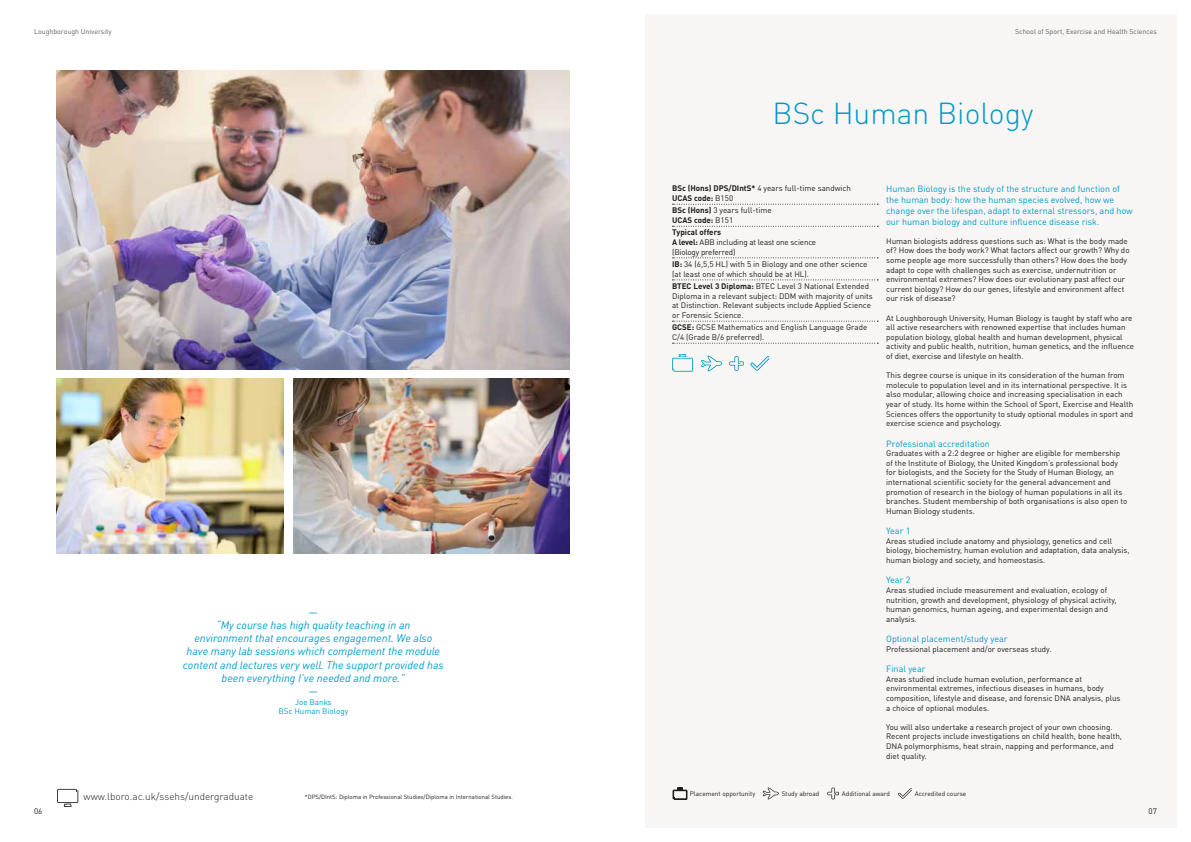
<style>
.page{position:relative;width:1191px;height:842px;background:#fff}
.page>*{position:absolute;margin:0;border:0;box-sizing:border-box;transform-origin:0 0}
.t1{font:300 30px "DIN Round OT";color:#009ac7}
.t2{font:italic 11px/13.2px "DINOT";color:#009ac7;text-align:center}
.t3{font:300 10px "DINOT";color:#1d1d1b}
.t4{font:9px/10.8px "DINOT";color:#009ac7}
.t5{font:8px/9.6px "DINOT";color:#1d1d1b}
.t6{font:8px/9.6px "DINOT";letter-spacing:-.02em;color:#1d1d1b}
.t7{font:700 8px/9.6px "DINOT";color:#1d1d1b}
.t8{font:8px/9.6px "DIN Round OT";color:#009ac7;text-align:center}
.t9{font:7px "DINOT";color:#575e62}
.t10{font:6.5px "DINOT";color:#1d1d1b}
.t11{font:6px "DINOT";color:#1d1d1b}
.s1{font-weight:400}
.s2{font-weight:700}
</style>
<div class="page">
<div style="left:645px;top:14px;width:531px;height:814px;background:#f8f6f5"></div>
<img style="left:57px;top:71px;width:513px;height:298px">
<img style="left:57px;top:378px;width:227px;height:176px">
<img style="left:293px;top:378px;width:277px;height:176px">
<svg style="left:672px;top:204px;width:206px;height:1px"></svg>
<svg style="left:672px;top:226px;width:206px;height:1px"></svg>
<svg style="left:672px;top:257px;width:206px;height:1px"></svg>
<svg style="left:672px;top:279px;width:206px;height:1px"></svg>
<svg style="left:672px;top:321px;width:206px;height:1px"></svg>
<svg style="left:672px;top:343px;width:206px;height:1px"></svg>
<svg style="left:701px;top:355px;width:21px;height:16px"></svg>
<svg style="left:672px;top:354px;width:21px;height:18px"></svg>
<svg style="left:729px;top:356px;width:15px;height:15px"></svg>
<svg style="left:57px;top:789px;width:21px;height:18px"></svg>
<svg style="left:673px;top:787px;width:14px;height:12px"></svg>
<svg style="left:762px;top:787px;width:17px;height:12px"></svg>
<svg style="left:898px;top:788px;width:14px;height:11px"></svg>
<svg style="left:827px;top:788px;width:12px;height:11px"></svg>
<svg style="left:750px;top:356px;width:19px;height:15px"></svg>
<p class="t9" style="left:34px;top:27px;width:79px">Loughborough University</p>
<p class="t2" style="left:183px;top:605px;width:262px">—<br>“My course has high quality teaching in an<br>environment that encourages engagement. We also have many lab sessions which complement the module content and lectures very well. The support provided has been everything I’ve needed and more.”<br>—</p>
<p class="t8" style="left:278px;top:697px;width:71px">Joe Banks<br>BSc Human Biology</p>
<p class="t9" style="left:1015px;top:27px;width:143px">School of Sport, Exercise and Health Sciences</p>
<h1 class="t1" style="left:772px;top:95px;width:263px">BSc Human Biology</h1>
<p class="t7" style="left:672px;top:183px;width:180px">BSc (Hons) DPS/DIntS* <span class="s1">4 years full-time sandwich<br></span>UCAS code: <span class="s1">B150</span></p>
<p class="t5" style="left:672px;top:206px;width:101px"><span class="s2">BSc (Hons)</span> 3 years full-time<br><span class="s2">UCAS code:</span> B151</p>
<p class="t6" style="left:672px;top:228px;width:146px"><span class="s2">Typical offers<br>A level:</span> ABB including at least one science (Biology preferred)</p>
<p class="t5" style="left:672px;top:259px;width:197px"><span class="s2">IB:</span> 34 (6,5,5 HL) with 5 in Biology and one other science (at least one of which should be at HL).</p>
<p class="t5" style="left:672px;top:281px;width:202px"><span class="s2">BTEC Level 3 Diploma:</span> BTEC Level 3 National Extended Diploma in a relevant subject: DDM with majority of units at Distinction. Relevant subjects include Applied Science or Forensic Science.</p>
<p class="t5" style="left:672px;top:322px;width:197px"><span class="s2">GCSE:</span> GCSE Mathematics and English Language Grade<br>C/4 (Grade B/6 preferred).</p>
<p class="t4" style="left:886px;top:183px;width:248px">Human Biology is the study of the structure and function of the human body: how the human species evolved, how we change over the lifespan, adapt to external stressors, and how our human biology and culture influence disease risk.</p>
<p class="t5" style="left:886px;top:236px;width:245px">Human biologists address questions such as: What is the body made of? How does the body work? What factors affect our growth? Why do some people age more successfully than others? How does the body adapt to cope with challenges such as exercise, undernutrition or environmental extremes? How does our evolutionary past affect our current biology? How do our genes, lifestyle and environment affect our risk of disease?</p>
<p class="t5" style="left:886px;top:313px;width:249px">At Loughborough University, Human Biology is taught by staff who are all active researchers with renowned expertise that includes human population biology, global health and human development, physical activity and public health, nutrition, human genetics, and the influence of diet, exercise and lifestyle on health.</p>
<p class="t5" style="left:886px;top:370px;width:248px">This degree course is unique in its consideration of the human from molecule to population level and in its international perspective. It is also modular, allowing choice and increasing specialisation in each year of study. Its home within the School of Sport, Exercise and Health Sciences offers the opportunity to study optional modules in sport and exercise science and psychology.</p>
<p class="t4" style="left:886px;top:438px;width:105px">Professional accreditation</p>
<p class="t5" style="left:886px;top:448px;width:243px">Graduates with a 2:2 degree or higher are eligible for membership of the Institute of Biology, the United Kingdom’s professional body for biologists, and the Society for the Study of Human Biology, an international scientific society for the general advancement and promotion of research in the biology of human populations in all its branches. Student membership of both organisations is also open to Human Biology students.</p>
<p class="t4" style="left:886px;top:525px;width:26px">Year 1</p>
<p class="t5" style="left:886px;top:536px;width:245px">Areas studied include anatomy and physiology, genetics and cell biology, biochemistry, human evolution and adaptation, data analysis, human biology and society, and homeostasis.</p>
<p class="t4" style="left:886px;top:575px;width:26px">Year 2</p>
<p class="t5" style="left:886px;top:585px;width:232px">Areas studied include measurement and evaluation, ecology of nutrition, growth and development, physiology of physical activity, human genomics, human ageing, and experimental design and analysis.</p>
<p class="t4" style="left:886px;top:633px;width:123px">Optional placement/study year</p>
<p class="t5" style="left:886px;top:644px;width:167px">Professional placement and/or overseas study.</p>
<p class="t4" style="left:886px;top:663px;width:41px">Final year</p>
<p class="t5" style="left:886px;top:674px;width:236px">Areas studied include human evolution, performance at environmental extremes, infectious diseases in humans, body composition, lifestyle and disease, and forensic DNA analysis, plus a choice of optional modules.</p>
<p class="t5" style="left:886px;top:722px;width:237px">You will also undertake a research project of your own choosing.<br>Recent projects include investigations on child health, bone health, DNA polymorphisms, heat strain, napping and performance, and diet quality.</p>
<p class="t5" style="left:34px;top:806px;width:10px">06</p>
<p class="t3" style="left:84px;top:790px;width:171px">www.lboro.ac.uk/ssehs/undergraduate</p>
<p class="t10" style="left:690px;top:789px;width:67px">Placement opportunity</p>
<p class="t10" style="left:781px;top:789px;width:39px">Study abroad</p>
<p class="t10" style="left:842px;top:789px;width:50px">Additional award</p>
<p class="t10" style="left:914px;top:789px;width:53px">Accredited course</p>
<p class="t11" style="left:305px;top:793px;width:210px">*DPS/DIntS: Diploma in Professional Studies/Diploma in International Studies.</p>
<p class="t5" style="left:1148px;top:806px;width:10px">07</p>
</div>
